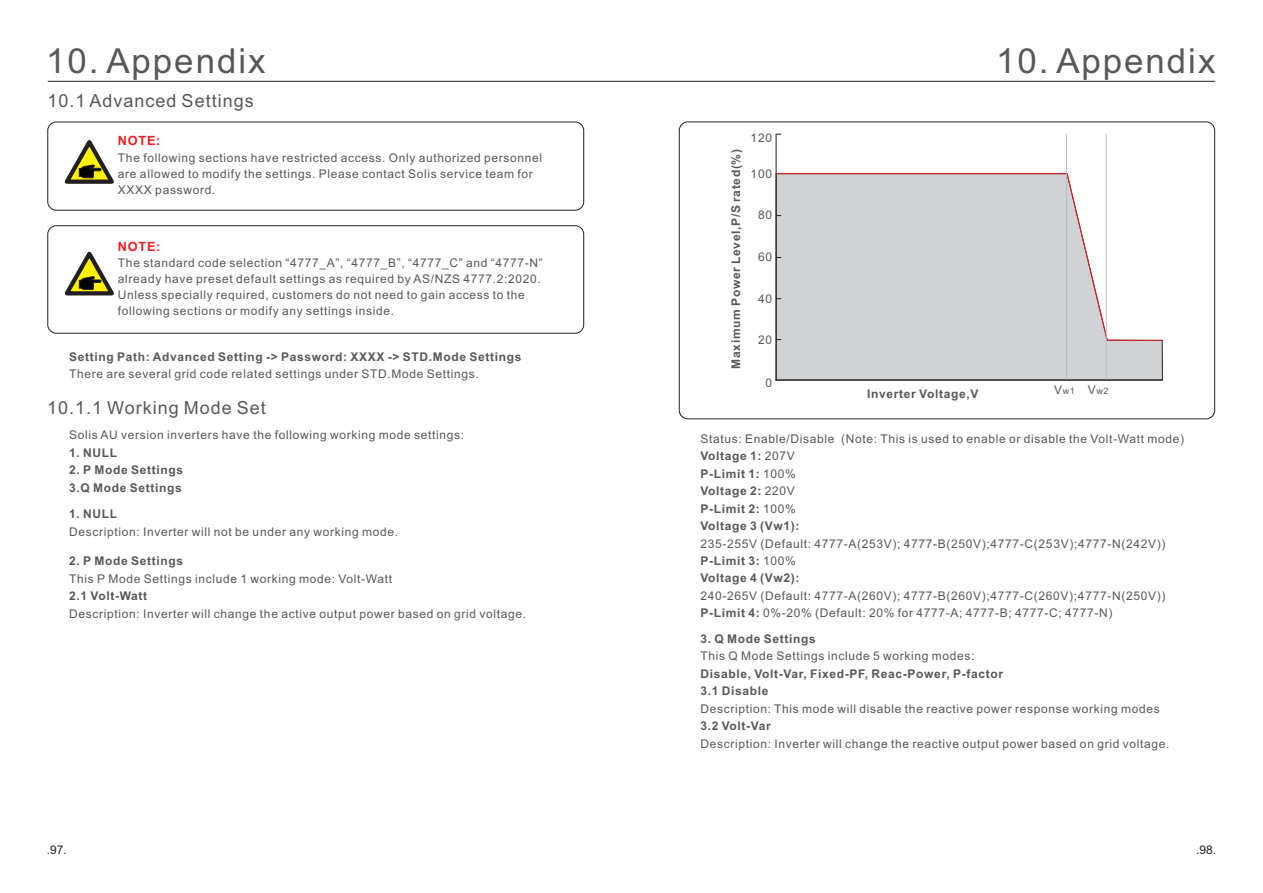
<style>
.page{position:relative;width:1263px;height:893px;background:#fff}
.page>*{position:absolute;margin:0;border:0;box-sizing:border-box;transform-origin:0 0}
.t1{font:34.5px "Arial";letter-spacing:.055em;color:#57585a}
.t2{font:18px "Arial";letter-spacing:.055em;color:#57585a}
.t3{font:700 12.75px "Arial";letter-spacing:.055em;color:#ee1d23}
.t4{font:12px/17.4px "Arial";letter-spacing:.055em;color:#57585a}
.t5{font:700 12px/17.4px "Arial";letter-spacing:.055em;color:#57585a}
.t6{font:12px "Arial";color:#231f20}
.t7{font:9px "Arial";color:#57585a}
.s1{font-size:12px}
.s2{font-weight:700}
</style>
<div class="page">
<hr style="left:48px;top:81px;width:1167px;height:1px;background:#231f20">
<div style="left:47px;top:122px;width:537px;height:89px;border:1px solid #231f20;border-radius:9px"></div>
<div style="left:47px;top:225px;width:537px;height:109px;border:1px solid #231f20;border-radius:9px"></div>
<svg style="left:64px;top:251px;width:50px;height:45px"></svg>
<svg style="left:64px;top:140px;width:50px;height:44px"></svg>
<div style="left:775px;top:341px;width:388px;height:40px;background:#d1d2d4"></div>
<hr style="left:776px;top:134px;width:1px;height:247px;background:#231f20">
<svg style="left:775px;top:173px;width:388px;height:168px"></svg>
<hr style="left:1066px;top:134px;width:1px;height:247px;background:#bcbdc0">
<hr style="left:1106px;top:134px;width:1px;height:247px;background:#bcbdc0">
<hr style="left:775px;top:380px;width:387px;height:1px;background:#231f20">
<div style="left:679px;top:121px;width:536px;height:298px;border:1px solid #231f20;border-radius:9px"></div>
<h1 class="t1" style="left:46px;top:48px;width:221px">10. Appendix</h1>
<h1 class="t1" style="left:996px;top:48px;width:221px">10. Appendix</h1>
<h2 class="t2" style="left:48px;top:94px;width:208px">10.1 Advanced Settings</h2>
<p class="t3" style="left:118px;top:136px;width:44px">NOTE:</p>
<p class="t4" style="left:118px;top:150px;width:426px;line-height:16px">The following sections have restricted access. Only authorized personnel are allowed to modify the settings. Please contact Solis service team for<br>XXXX password.</p>
<p class="t3" style="left:118px;top:241px;width:44px">NOTE:</p>
<p class="t4" style="left:118px;top:256px;width:426px;line-height:16px">The standard code selection “4777_A”, “4777_B”, “4777_C” and “4777-N” already have preset default settings as required by AS/NZS 4777.2:2020.<br>Unless specially required, customers do not need to gain access to the following sections or modify any settings inside.</p>
<p class="t5" style="left:69px;top:349px;width:454px">Setting Path: Advanced Setting -&gt; Password: XXXX -&gt; STD.Mode Settings</p>
<p class="t4" style="left:69px;top:367px;width:411px">There are several grid code related settings under STD.Mode Settings.</p>
<h2 class="t2" style="left:47px;top:401px;width:220px">10.1.1 Working Mode Set</h2>
<p class="t4" style="left:69px;top:428px;width:396px">Solis AU version inverters have the following working mode settings:</p>
<p class="t5" style="left:69px;top:445px;width:49px">1. NULL</p>
<p class="t5" style="left:69px;top:462px;width:115px">2. P Mode Settings<br>3.Q Mode Settings</p>
<p class="t5" style="left:69px;top:506px;width:49px">1. NULL</p>
<p class="t4" style="left:69px;top:524px;width:330px">Description: Inverter will not be under any working mode.</p>
<p class="t5" style="left:69px;top:554px;width:115px">2. P Mode Settings</p>
<p class="t4" style="left:69px;top:571px;width:324px">This P Mode Settings include 1 working mode: Volt-Watt</p>
<p class="t5" style="left:69px;top:588px;width:79px">2.1 Volt-Watt</p>
<p class="t4" style="left:69px;top:606px;width:458px">Description: Inverter will change the active output power based on grid voltage.</p>
<p class="t5" style="left:728px;top:369px;width:221px;rotate:-90deg">Maximum Power Level,P/S rated(%)</p>
<p class="t4" style="left:751px;top:131px;width:23px">120</p>
<p class="t4" style="left:751px;top:166px;width:23px">100</p>
<p class="t4" style="left:758px;top:207px;width:16px">80</p>
<p class="t4" style="left:758px;top:249px;width:16px">60</p>
<p class="t4" style="left:758px;top:291px;width:16px">40</p>
<p class="t4" style="left:758px;top:333px;width:16px">20</p>
<p class="t4" style="left:765px;top:375px;width:8px">0</p>
<p class="t5" style="left:867px;top:386px;width:113px">Inverter Voltage,V</p>
<p class="t7" style="left:1054px;top:388px;width:56px"><span class="s1">V</span>w1 <span class="s1">V</span>w2</p>
<p class="t4" style="left:700px;top:431px;width:485px">Status: Enable/Disable (Note: This is used to enable or disable the Volt-Watt mode)<br><span class="s2">Voltage 1:</span> 207V<br><span class="s2">P-Limit 1:</span> 100%<br><span class="s2">Voltage 2:</span> 220V<br><span class="s2">P-Limit 2:</span> 100%<br><span class="s2">Voltage 3 (Vw1):</span></p>
<p class="t4" style="left:700px;top:536px;width:466px">235-255V (Default: 4777-A(253V); 4777-B(250V);4777-C(253V);4777-N(242V))<br><span class="s2">P-Limit 3:</span> 100%<br><span class="s2">Voltage 4 (Vw2):</span></p>
<p class="t4" style="left:700px;top:588px;width:466px">240-265V (Default: 4777-A(260V); 4777-B(260V);4777-C(260V);4777-N(250V))<br><span class="s2">P-Limit 4:</span> 0%-20% (Default: 20% for 4777-A; 4777-B; 4777-C; 4777-N)</p>
<p class="t5" style="left:700px;top:631px;width:117px">3. Q Mode Settings</p>
<p class="t4" style="left:700px;top:649px;width:276px">This Q Mode Settings include 5 working modes:</p>
<p class="t5" style="left:700px;top:666px;width:304px">Disable, Volt-Var, Fixed-PF, Reac-Power, P-factor<br>3.1 Disable</p>
<p class="t4" style="left:700px;top:701px;width:461px">Description: This mode will disable the reactive power response working modes</p>
<p class="t5" style="left:700px;top:718px;width:72px">3.2 Volt-Var</p>
<p class="t4" style="left:700px;top:736px;width:470px">Description: Inverter will change the reactive output power based on grid voltage.</p>
<p class="t6" style="left:47px;top:845px;width:22px">.97.</p>
<p class="t6" style="left:1196px;top:845px;width:22px">.98.</p>
</div>
